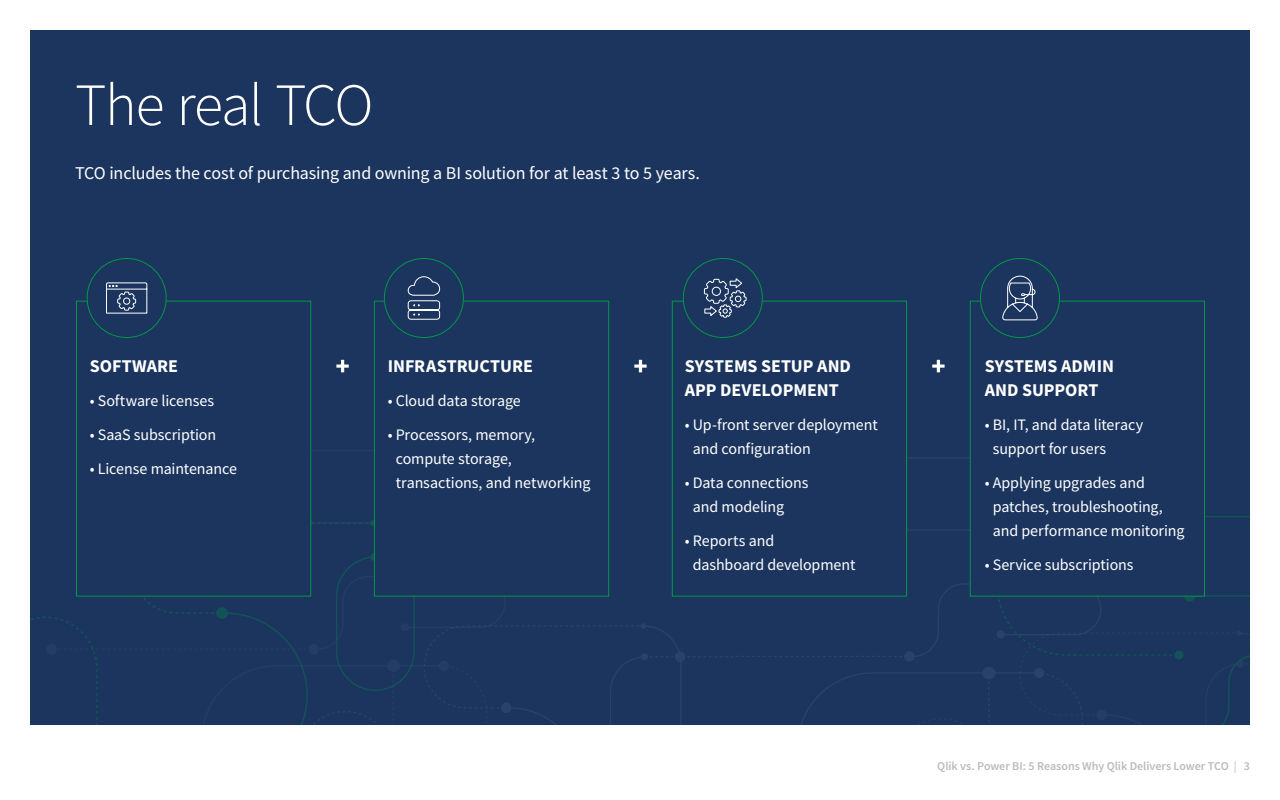
<style>
.page{position:relative;width:1280px;height:800px;background:#fff}
.page>*{position:absolute;margin:0;border:0;box-sizing:border-box;transform-origin:0 0}
.BODY_H1{font:300 60px "Source Sans Pro";letter-spacing:-.03em;color:#fff}
.BODY_H3{font:700 18px/24px "Source Sans Pro";color:#fff}
.BODY_P{font:18px "Source Sans Pro";letter-spacing:-.01em;color:#fff}
.BODY_H3-2{font:16px/24px "Source Sans Pro";letter-spacing:-.005em;color:#fff}
.t1{font:600 12px "Source Sans Pro";letter-spacing:-.005em;color:#bbbbbd}
.s1{font-weight:400}
</style>
<div class="page">
<div style="left:30px;top:30px;width:1220px;height:695px;background:#1c355e"></div>
<svg style="left:31px;top:360px;width:1219px;height:365px"></svg>
<div style="left:374px;top:301px;width:235px;height:296px;background:#1c355e;border:1px solid #009845"></div>
<div style="left:384px;top:258px;width:79px;height:80px;background:#1c355e;border-radius:50%"></div>
<div style="left:384px;top:258px;width:80px;height:80px;border:1px solid #009845;border-radius:50%"></div>
<svg style="left:407px;top:276px;width:34px;height:44px"></svg>
<div style="left:672px;top:301px;width:235px;height:296px;background:#1c355e;border:1px solid #009845"></div>
<div style="left:683px;top:258px;width:79px;height:80px;background:#1c355e;border-radius:50%"></div>
<svg style="left:703px;top:267px;width:44px;height:71px"></svg>
<div style="left:970px;top:301px;width:235px;height:296px;background:#1c355e;border:1px solid #009845"></div>
<div style="left:980px;top:258px;width:80px;height:80px;background:#1c355e;border-radius:50%"></div>
<div style="left:980px;top:258px;width:80px;height:80px;border:1px solid #009845;border-radius:50%"></div>
<svg style="left:1002px;top:275px;width:35px;height:46px"></svg>
<div style="left:76px;top:301px;width:235px;height:296px;background:#1c355e;border:1px solid #009845"></div>
<div style="left:87px;top:258px;width:79px;height:80px;background:#1c355e;border-radius:50%"></div>
<div style="left:87px;top:258px;width:80px;height:80px;border:1px solid #009845;border-radius:50%"></div>
<svg style="left:106px;top:282px;width:42px;height:32px"></svg>
<p class="BODY_H1" style="left:75px;top:68px;width:300px">The real TCO</p>
<p class="BODY_P" style="left:75px;top:162px;width:627px">TCO includes the cost of purchasing and owning a BI solution for at least 3 to 5 years.</p>
<p class="BODY_H3" style="left:90px;top:353px;width:90px">SOFTWARE</p>
<p class="BODY_H3-2" style="left:90px;top:388px;width:126px">• Software licenses</p>
<p class="BODY_H3-2" style="left:90px;top:422px;width:128px">• SaaS subscription</p>
<p class="BODY_H3-2" style="left:90px;top:456px;width:149px">• License maintenance</p>
<p class="BODY_H3" style="left:388px;top:353px;width:147px">INFRASTRUCTURE</p>
<p class="BODY_H3-2" style="left:388px;top:388px;width:135px">• Cloud data storage</p>
<p class="BODY_H3-2" style="left:396px;top:422px;width:196px;text-indent:-8px">• Processors, memory, compute storage, transactions, and networking</p>
<p class="BODY_H3" style="left:685px;top:353px;width:168px">SYSTEMS SETUP AND<br>APP DEVELOPMENT</p>
<p class="BODY_H3-2" style="left:693px;top:412px;width:186px;text-indent:-8px">• Up-front server deployment and configuration</p>
<p class="BODY_H3-2" style="left:693px;top:470px;width:117px;text-indent:-8px">• Data connections and modeling</p>
<p class="BODY_H3-2" style="left:693px;top:528px;width:164px;text-indent:-8px">• Reports and<br>dashboard development</p>
<p class="BODY_H3" style="left:985px;top:353px;width:131px">SYSTEMS ADMIN<br>AND SUPPORT</p>
<p class="BODY_H3-2" style="left:993px;top:412px;width:152px;text-indent:-8px">• BI, IT, and data literacy support for users</p>
<p class="BODY_H3-2" style="left:993px;top:470px;width:193px;text-indent:-8px">• Applying upgrades and patches, troubleshooting, and performance monitoring</p>
<p class="BODY_H3-2" style="left:985px;top:552px;width:150px">• Service subscriptions</p>
<p class="t1" style="left:937px;top:758px;width:314px">Qlik vs. Power BI: 5 Reasons Why Qlik Delivers Lower TCO <span class="s1">|</span> 3</p>
</div>
